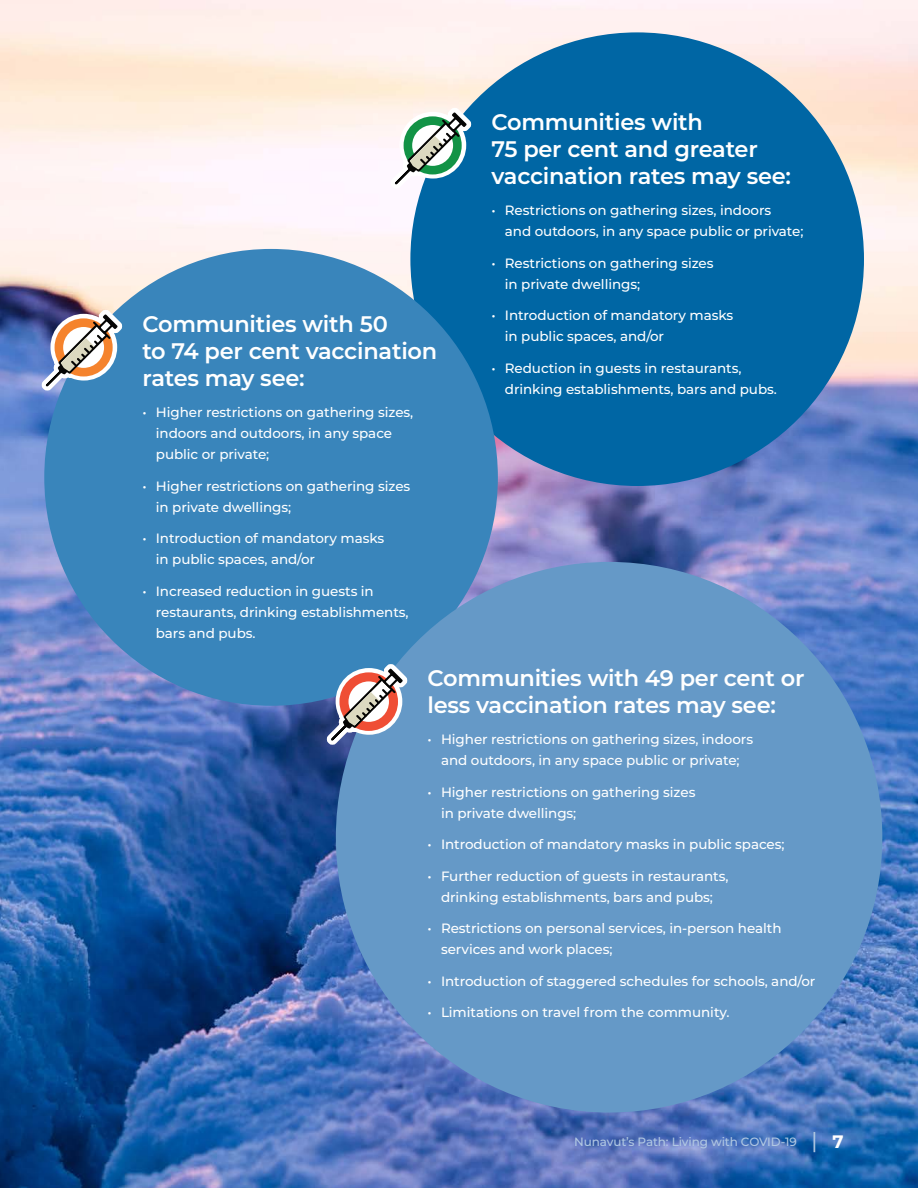
<style>
.page{position:relative;width:918px;height:1188px;background:#fff}
.page>*{position:absolute;margin:0;border:0;box-sizing:border-box;transform-origin:0 0}
.Heading{font:600 22.5px/27px "Montserrat";letter-spacing:-.01em;color:#fff}
.t1{font:500 13.5px/21px "Montserrat";letter-spacing:-.005em;color:#fff}
.t2{font:500 12px "Montserrat";letter-spacing:-.01em;color:#b1c8e2}
.s1{font-size:21.6px}
.s2{font-weight:700;font-size:18px;color:#fff}
</style>
<div class="page">
<img style="left:0;top:0;width:918px;height:1188px">
<div style="left:410px;top:32px;width:454px;height:454px;background:#0066a4;border-radius:50%"></div>
<svg style="left:391px;top:108px;width:80px;height:81px"></svg>
<div style="left:44px;top:249px;width:454px;height:457px;background:#3985bb;border-radius:50%"></div>
<svg style="left:42px;top:310px;width:80px;height:81px"></svg>
<div style="left:336px;top:562px;width:546px;height:551px;background:#6599c7;border-radius:50%"></div>
<svg style="left:327px;top:664px;width:80px;height:81px"></svg>
<p class="Heading" style="left:491px;top:107px;width:301px">Communities with<br>75 per cent and greater vaccination rates may see:</p>
<p class="t1" style="left:505px;top:199px;width:300px;text-indent:-14px">• Restrictions on gathering sizes, indoors<br>and outdoors, in any space public or private;</p>
<p class="t1" style="left:505px;top:252px;width:210px;text-indent:-14px">• Restrictions on gathering sizes in private dwellings;</p>
<p class="t1" style="left:505px;top:304px;width:230px;text-indent:-14px">• Introduction of mandatory masks in public spaces, and/or</p>
<p class="t1" style="left:505px;top:357px;width:274px;text-indent:-14px">• Reduction in guests in restaurants, drinking establishments, bars and pubs.</p>
<p class="Heading" style="left:142px;top:309px;width:296px">Communities with 50<br>to 74 per cent vaccination rates may see:</p>
<p class="t1" style="left:156px;top:401px;width:259px;text-indent:-14px">• Higher restrictions on gathering sizes, indoors and outdoors, in any space public or private;</p>
<p class="t1" style="left:156px;top:475px;width:256px;text-indent:-14px">• Higher restrictions on gathering sizes in private dwellings;</p>
<p class="t1" style="left:156px;top:527px;width:230px;text-indent:-14px">• Introduction of mandatory masks in public spaces, and/or</p>
<p class="t1" style="left:156px;top:580px;width:254px;text-indent:-14px">• Increased reduction in guests in restaurants, drinking establishments, bars and pubs.</p>
<p class="Heading" style="left:428px;top:663px;width:379px">Communities with 49 per cent or less vaccination rates may see:</p>
<p class="t1" style="left:428px;top:729px;width:327px;text-align:center">• Higher restrictions on gathering sizes, indoors and outdoors, in any space public or private;</p>
<p class="t1" style="left:441px;top:781px;width:256px;text-indent:-14px">• Higher restrictions on gathering sizes in private dwellings;</p>
<p class="t1" style="left:428px;top:834px;width:359px">• Introduction of mandatory masks in public spaces;</p>
<p class="t1" style="left:428px;top:865px;width:303px;text-align:center">• Further reduction of guests in restaurants, drinking establishments, bars and pubs;</p>
<p class="t1" style="left:441px;top:918px;width:342px;text-indent:-14px">• Restrictions on personal services, in-person health services and work places;</p>
<p class="t1" style="left:428px;top:970px;width:389px">• Introduction of staggered schedules for schools, and/or</p>
<p class="t1" style="left:428px;top:1002px;width:303px">• Limitations on travel from the community.</p>
<p class="t2" style="left:574px;top:1133px;width:271px">Nunavut’s Path: Living with COVID-19 <span class="s1">|</span> <span class="s2">7</span></p>
</div>
